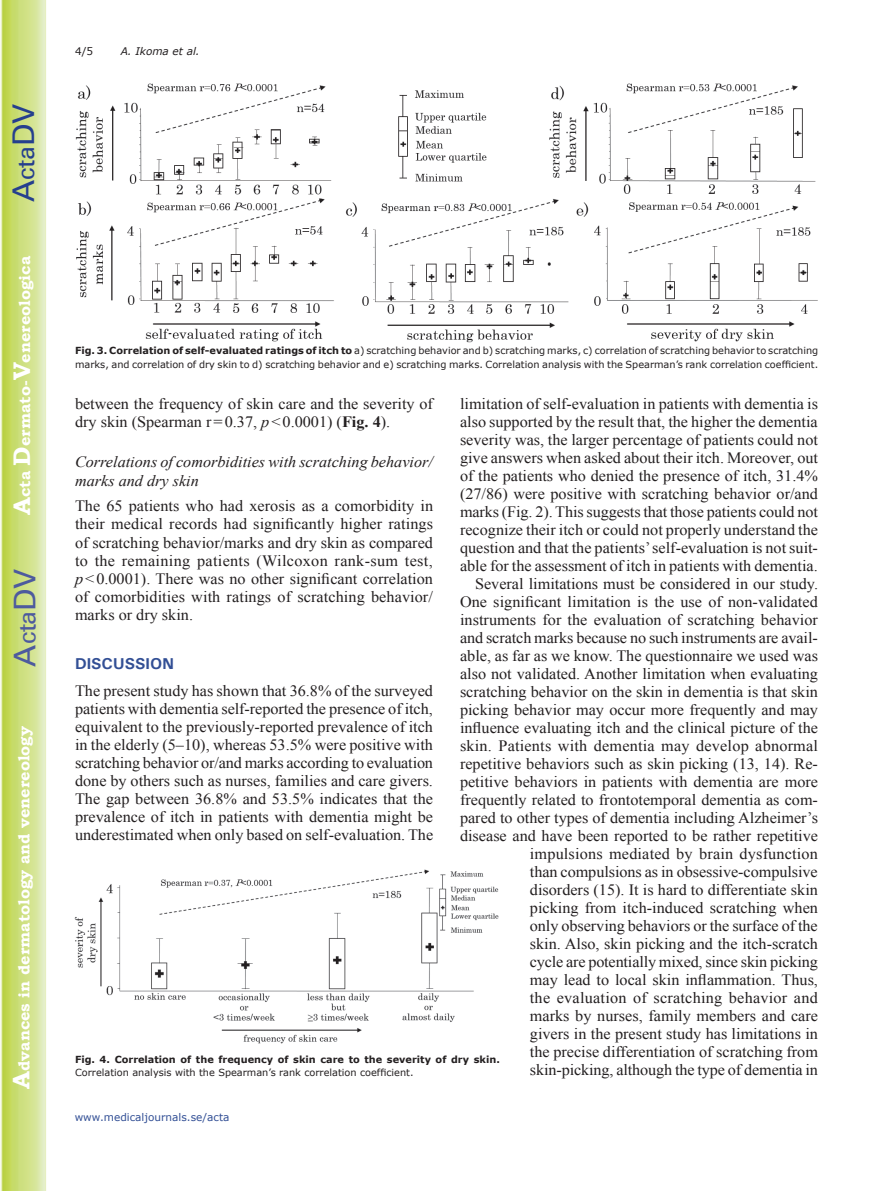
<style>
.page{position:relative;width:893px;height:1191px;background:#fff}
.page>*{position:absolute;margin:0;border:0;box-sizing:border-box;transform-origin:0 0}
.t1{font:30px "Univers";color:#4d5a9e}
.t2{font:30px "Univers";color:#253f8e}
.t3{font:15.75px/18px "Times New Roman";color:#231f20;text-align:justify}
.t4{font:italic 15.75px/18.9px "Times New Roman";color:#231f20}
.t5{font:700 15.75px "Bookman Old Style";color:#fff}
.t6{font:700 15.75px "Univers";color:#324f95}
.t7{font:10.5px "Verdana";color:#324f95}
.t8{font:italic 10.5px "Verdana";color:#231f20}
.t9{font:10.5px "Verdana";color:#231f20}
.t10{font:9.75px/13.5px "Verdana";color:#231f20}
.t11{font:700 9.75px "Verdana";color:#231f20}
.s1{font-size:24px}
.s2{font-weight:700}
.s3{font-style:italic}
</style>
<div class="page">
<svg style="left:1px;top:0;width:45px;height:1191px;background:#cfe084"></svg>
<img style="left:75px;top:83px;width:743px;height:260px">
<img style="left:75px;top:869px;width:424px;height:175px">
<h1 class="t2" style="left:6px;top:202px;width:100px;rotate:-90deg">A<span class="s1">cta</span>DV</h1>
<p class="t5" style="left:15px;top:515px;width:260px;rotate:-90deg"><span class="s1">A</span>cta <span class="s1">D</span>ermato-<span class="s1">V</span>enereologica</p>
<h1 class="t1" style="left:7px;top:666px;width:100px;rotate:-90deg">A<span class="s1">cta</span>DV</h1>
<p class="t5" style="left:15px;top:1088px;width:364px;rotate:-90deg"><span class="s1">A</span>dvances in dermatology and venereology</p>
<p class="t9" style="left:75px;top:44px;width:20px">4/5</p>
<p class="t8" style="left:121px;top:44px;width:80px">A. Ikoma et al.</p>
<p class="t10" style="left:75px;top:344px;width:745px"><span class="s2">Fig. 3. Correlation of self-evaluated ratings of itch to</span> a) scratching behavior and b) scratching marks, c) correlation of scratching behavior to scratching marks, and correlation of dry skin to d) scratching behavior and e) scratching marks. Correlation analysis with the Spearman’s rank correlation coefficient.</p>
<p class="t3" style="left:460px;top:394px;width:360px;text-align:right">limitation of self-evaluation in patients with dementia is also supported by the result that, the higher the dementia severity was, the larger percentage of patients could not give answers when asked about their itch. Moreover, out of the patients who denied the presence of itch, 31.4% (27/86) were positive with scratching behavior or/and marks (Fig. 2). This suggests that those patients could not recognize their itch or could not properly understand the question and that the patients’ self-evaluation is not suit&shy;able for the assessment of itch in patients with dementia.<br>Several limitations must be considered in our study.<br>One significant limitation is the use of non-validated instruments for the evaluation of scratching behavior and scratch marks because no such instruments are avail&shy;able, as far as we know. The questionnaire we used was also not validated. Another limitation when evaluating scratching behavior on the skin in dementia is that skin picking behavior may occur more frequently and may influence evaluating itch and the clinical picture of the skin. Patients with dementia may develop abnormal repetitive behaviors such as skin picking (13, 14). Re&shy;petitive behaviors in patients with dementia are more frequently related to frontotemporal dementia as com&shy;pared to other types of dementia including Alzheimer’s disease and have been reported to be rather repetitive impulsions mediated by brain dysfunction<br>than compulsions as in obsessive-compulsive<br>disorders (15). It is hard to differentiate skin<br>picking from itch-induced scratching when<br>only observing behaviors or the surface of the<br>skin. Also, skin picking and the itch-scratch<br>cycle are potentially mixed, since skin picking<br>may lead to local skin inflammation. Thus,<br>the evaluation of scratching behavior and<br>marks by nurses, family members and care<br>givers in the present study has limitations in<br>the precise differentiation of scratching from skin-picking, although the type of dementia in</p>
<p class="t3" style="left:75px;top:394px;width:359px">between the frequency of skin care and the severity of dry skin (Spearman r=0.37, <span class="s3">p</span>&lt;0.0001) (<span class="s2">Fig. 4</span>).</p>
<p class="t4" style="left:75px;top:452px;width:360px">Correlations of comorbidities with scratching behavior/ marks and dry skin</p>
<p class="t3" style="left:75px;top:497px;width:360px">The 65 patients who had xerosis as a comorbidity in their medical records had significantly higher ratings of scratching behavior/marks and dry skin as compared to the remaining patients (Wilcoxon rank-sum test, <span class="s3">p</span>&lt;0.0001). There was no other significant correlation of comorbidities with ratings of scratching behavior/ marks or dry skin.</p>
<p class="t6" style="left:75px;top:653px;width:100px">DISCUSSION</p>
<p class="t3" style="left:75px;top:681px;width:360px">The present study has shown that 36.8% of the surveyed patients with dementia self-reported the presence of itch, equivalent to the previously-reported prevalence of itch in the elderly (5–10), whereas 53.5% were positive with scratching behavior or/and marks according to evaluation done by others such as nurses, families and care givers.<br>The gap between 36.8% and 53.5% indicates that the prevalence of itch in patients with dementia might be underestimated when only based on self-evaluation. The</p>
<p class="t11" style="left:75px;top:1052px;width:426px">Fig. 4. Correlation of the frequency of skin care to the severity of dry skin.</p>
<p class="t10" style="left:75px;top:1066px;width:340px">Correlation analysis with the Spearman’s rank correlation coefficient.</p>
<p class="t7" style="left:75px;top:1110px;width:156px">www.medicaljournals.se/acta</p>
</div>
